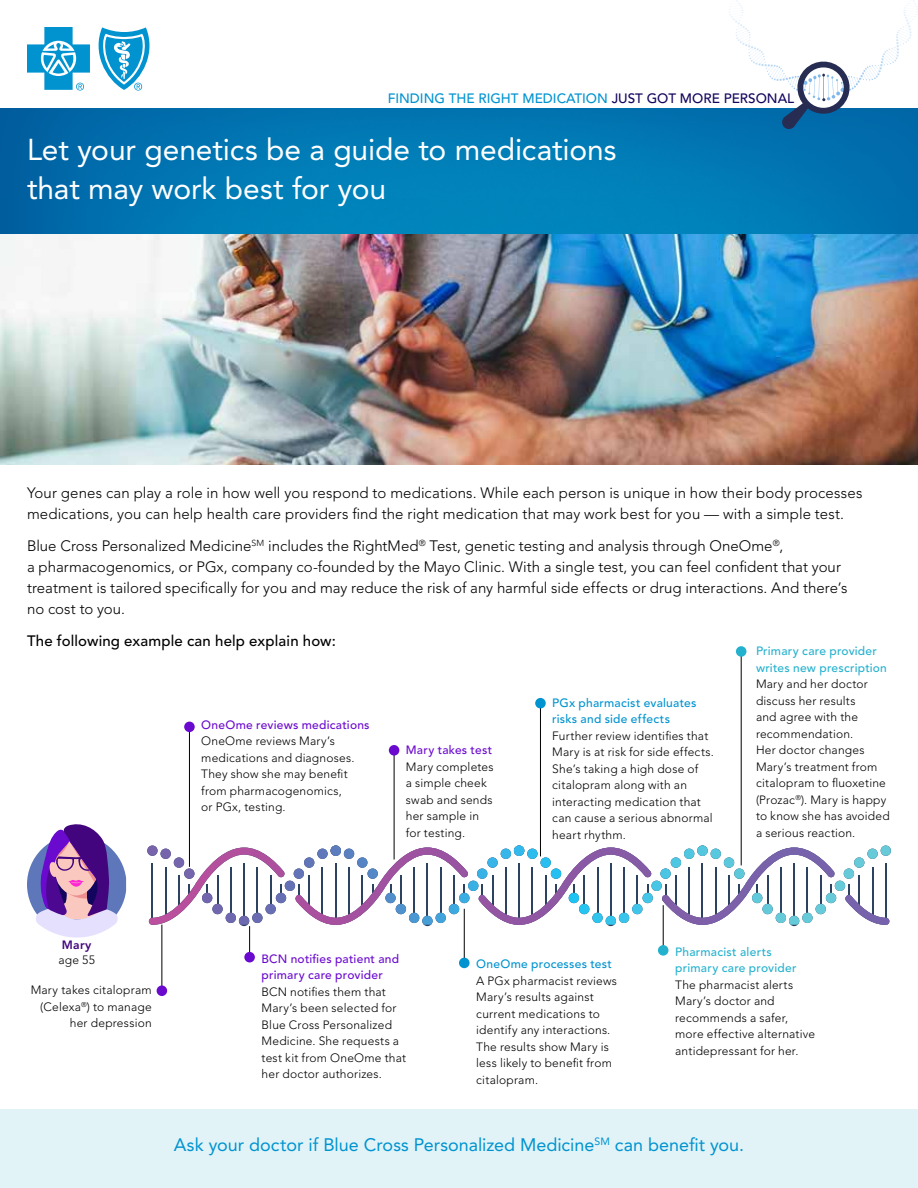
<style>
.page{position:relative;width:918px;height:1188px;background:#fff}
.page>*{position:absolute;margin:0;border:0;box-sizing:border-box;transform-origin:0 0}
.t1{font:30px/39px "Avenir LT Std";letter-spacing:-.005em;color:#fff}
.t2{font:18px "Avenir LT Std";color:#0093d0}
.t3{font:300 15px/21px "Avenir LT Std";letter-spacing:.005em;color:#000}
.t4{font:500 15px "Avenir LT Std";letter-spacing:.01em;color:#000}
.t5{font:500 13.5px "Avenir LT Std";color:#0093d0}
.t6{font:300 12px/16.5px "Avenir LT Std";letter-spacing:.015em;color:#000}
.t7{font:500 12px/16.5px "Avenir LT Std";letter-spacing:.02em;color:#6b0acf}
.t8{font:500 12px/16.5px "Avenir LT Std";letter-spacing:.02em;color:#24b1ce}
.t9{font:500 12px/16.5px "Avenir LT Std";letter-spacing:.02em;color:#0093d0}
.t10{font:800 12px "Avenir LT Std";color:#42057d}
.s1{color:#12055e}
</style>
<div class="page">
<div style="left:0;top:1109px;width:918px;height:79px;background:#e1f3f7"></div>
<img style="left:0;top:233px;width:918px;height:231px">
<svg style="left:147px;top:846px;width:744px;height:79px"></svg>
<svg style="left:27px;top:824px;width:99px;height:114px"></svg>
<hr style="left:249px;top:926px;width:1px;height:33px;background:#000">
<div style="left:244px;top:952px;width:11px;height:10px;background:#6b0acf;border-radius:50%"></div>
<hr style="left:189px;top:725px;width:1px;height:142px;background:#000">
<div style="left:184px;top:722px;width:11px;height:10px;background:#6b0acf;border-radius:50%"></div>
<hr style="left:161px;top:925px;width:1px;height:68px;background:#000">
<div style="left:157px;top:985px;width:10px;height:11px;background:#6b0acf;border-radius:50%"></div>
<hr style="left:394px;top:748px;width:1px;height:112px;background:#000">
<div style="left:389px;top:745px;width:10px;height:11px;background:#6b0acf;border-radius:50%"></div>
<hr style="left:464px;top:909px;width:1px;height:56px;background:#000">
<div style="left:459px;top:958px;width:11px;height:10px;background:#0093d0;border-radius:50%"></div>
<hr style="left:540px;top:701px;width:1px;height:155px;background:#000">
<div style="left:535px;top:698px;width:11px;height:10px;background:#0093d0;border-radius:50%"></div>
<hr style="left:663px;top:905px;width:1px;height:47px;background:#000">
<div style="left:658px;top:945px;width:10px;height:11px;background:#24b1ce;border-radius:50%"></div>
<hr style="left:741px;top:650px;width:1px;height:215px;background:#000">
<div style="left:736px;top:646px;width:10px;height:11px;background:#24b1ce;border-radius:50%"></div>
<img style="left:0;top:109px;width:918px;height:124px">
<svg style="left:27px;top:27px;width:123px;height:64px"></svg>
<svg style="left:729px;top:0;width:189px;height:130px"></svg>
<p class="t5" style="left:388px;top:91px;width:408px">FINDING THE RIGHT MEDICATION <span class="s1">JUST GOT MORE PERSONAL</span></p>
<h1 class="t1" style="left:27px;top:130px;width:591px">Let your genetics be a guide to medications that may work best for you</h1>
<p class="t3" style="left:27px;top:483px;width:837px">Your genes can play a role in how well you respond to medications. While each person is unique in how their body processes medications, you can help health care providers find the right medication that may work best for you — with a simple test.</p>
<p class="t3" style="left:27px;top:536px;width:822px">Blue Cross Personalized Medicine<sup>SM</sup> includes the RightMed<sup>®</sup> Test, genetic testing and analysis through OneOme<sup>®</sup>,<br>a pharmacogenomics, or PGx, company co-founded by the Mayo Clinic. With a single test, you can feel confident that your treatment is tailored specifically for you and may reduce the risk of any harmful side effects or drug interactions. And there’s no cost to you.</p>
<p class="t4" style="left:27px;top:632px;width:310px">The following example can help explain how:</p>
<p class="t8" style="left:756px;top:643px;width:132px">Primary care provider writes new prescription</p>
<p class="t6" style="left:756px;top:676px;width:135px">Mary and her doctor discuss her results<br>and agree with the recommendation.<br>Her doctor changes<br>Mary’s treatment from citalopram to fluoxetine (Prozac<sup>®</sup>). Mary is happy to know she has avoided a serious reaction.</p>
<p class="t9" style="left:552px;top:695px;width:146px">PGx pharmacist evaluates risks and side effects</p>
<p class="t6" style="left:552px;top:728px;width:163px">Further review identifies that<br>Mary is at risk for side effects.<br>She’s taking a high dose of citalopram along with an interacting medication that can cause a serious abnormal heart rhythm.</p>
<p class="t7" style="left:201px;top:717px;width:170px">OneOme reviews medications</p>
<p class="t6" style="left:201px;top:733px;width:155px">OneOme reviews Mary’s medications and diagnoses.<br>They show she may benefit from pharmacogenomics, or PGx, testing.</p>
<p class="t7" style="left:406px;top:742px;width:88px">Mary takes test</p>
<p class="t6" style="left:406px;top:758px;width:89px">Mary completes a simple cheek swab and sends her sample in for testing.</p>
<p class="t10" style="left:62px;top:938px;width:31px">Mary</p>
<p class="t6" style="left:59px;top:952px;width:38px">age 55</p>
<p class="t6" style="left:31px;top:982px;width:122px;text-align:right">Mary takes citalopram (Celexa<sup>®</sup>) to manage her depression</p>
<p class="t7" style="left:262px;top:951px;width:139px">BCN notifies patient and primary care provider</p>
<p class="t6" style="left:262px;top:983px;width:146px">BCN notifies them that<br>Mary’s been selected for<br>Blue Cross Personalized<br>Medicine. She requests a test kit from OneOme that her doctor authorizes.</p>
<p class="t9" style="left:476px;top:956px;width:137px">OneOme processes test</p>
<p class="t6" style="left:476px;top:973px;width:142px">A PGx pharmacist reviews<br>Mary’s results against current medications to identify any interactions.<br>The results show Mary is less likely to benefit from citalopram.</p>
<p class="t8" style="left:675px;top:944px;width:123px">Pharmacist alerts primary care provider</p>
<p class="t6" style="left:675px;top:977px;width:142px">The pharmacist alerts<br>Mary’s doctor and recommends a safer, more effective alternative antidepressant for her.</p>
<h2 class="t2" style="left:174px;top:1134px;width:572px">Ask your doctor if Blue Cross Personalized Medicine<sup>SM</sup> can benefit you.</h2>
</div>
